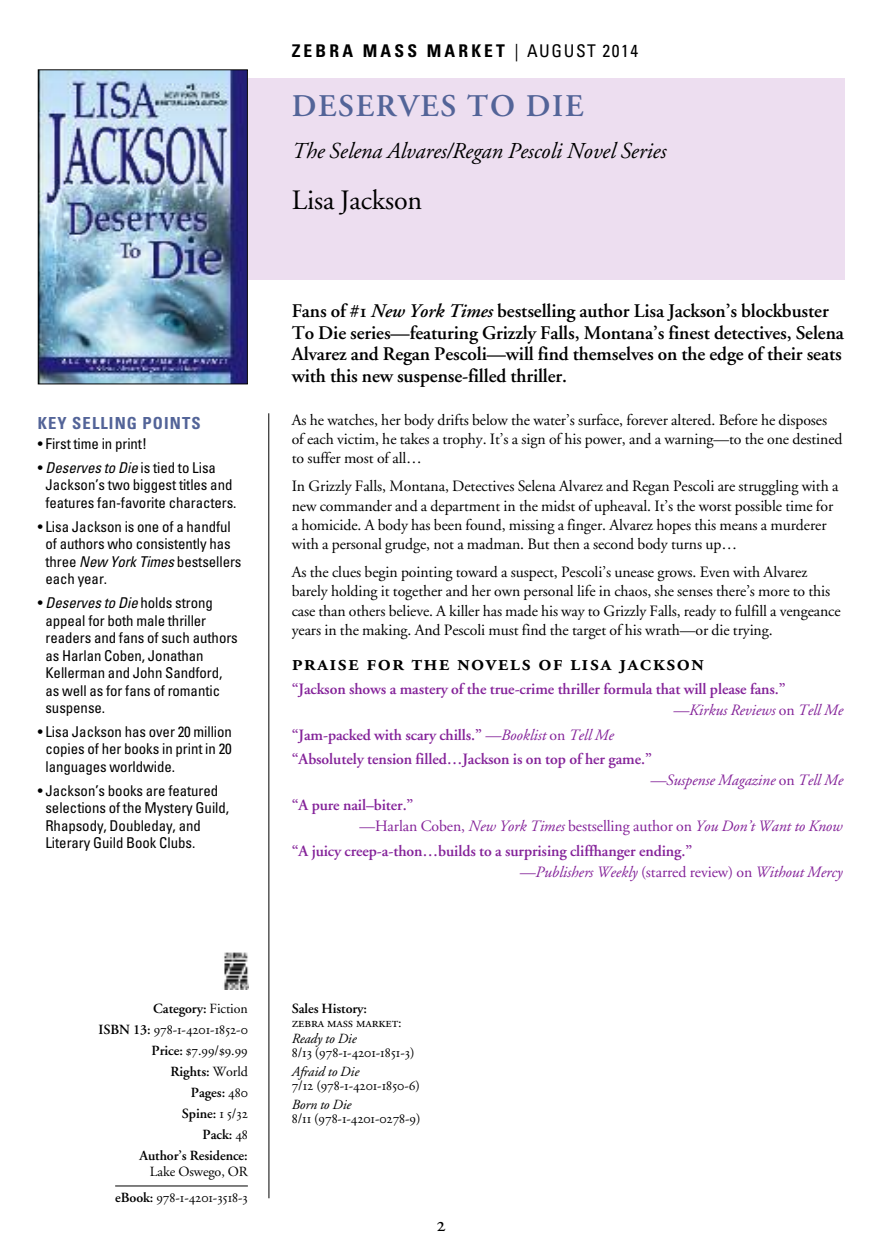
<style>
.page{position:relative;width:882px;height:1260px;background:#fff}
.page>*{position:absolute;margin:0;border:0;box-sizing:border-box;transform-origin:0 0}
.t1{font:600 31.5px "Adobe Garamond";letter-spacing:.055em;color:#536498}
.t2{font:28px "Adobe Garamond";letter-spacing:-.005em;color:#000}
.t3{font:italic 22.75px "Adobe Garamond";letter-spacing:-.005em;color:#000}
.t4{font:22.75px "Adobe Garamond Semibold SC";letter-spacing:.055em;color:#000}
.t5{font:21px "Adobe Garamond Regular SC";color:#000}
.t6{font:600 19.25px/21.9px "Adobe Garamond";letter-spacing:-.005em;color:#000}
.t7{font:700 condensed 17.5px "Univers";letter-spacing:.18em;color:#000}
.t8{font:700 condensed 16.62px "Univers";letter-spacing:.065em;color:#536498}
.t9{font:15.75px/19.2px "Adobe Garamond";letter-spacing:-.005em;color:#000}
.t10{font:600 15.75px/21px "Adobe Garamond";letter-spacing:-.005em;color:#842299}
.t11{font:15.75px/21px "Adobe Garamond";letter-spacing:-.005em;color:#842299}
.t12{font:italic 15.75px "Adobe Garamond";letter-spacing:-.005em;color:#842299}
.t13{font:condensed 14.88px/17.5px "Univers";letter-spacing:-.005em;color:#000}
.t14{font:14px/21px "Adobe Garamond Regular SC";letter-spacing:-.005em;color:#000;text-align:right}
.t15{font:600 14px/21px "Adobe Garamond";letter-spacing:-.005em;color:#000;text-align:right}
.t16{font:italic 14px "Adobe Garamond";letter-spacing:-.005em;color:#000}
.t17{font:14px "Adobe Garamond";letter-spacing:-.005em;color:#000}
.s1{font-style:italic}
.s2{font-weight:400}
.s3{font-family:"Adobe Garamond Semibold SC";font-weight:400}
.s4{font-weight:400;font-style:italic}
.s5{font-style:normal}
.s6{font-weight:600}
.s7{font-family:"Adobe Garamond";font-weight:600}
.s8{font-family:"Adobe Garamond Regular SC";font-weight:400}
</style>
<div class="page">
<div style="left:226px;top:78px;width:618px;height:202px;background:#eddef0"></div>
<hr style="left:268px;top:413px;width:1px;height:785px;background:#000">
<hr style="left:115px;top:1186px;width:133px;height:1px;background:#000">
<img style="left:40px;top:71px;width:206px;height:311px">
<div style="left:38px;top:69px;width:210px;height:315px;border:1px solid #000"></div>
<img style="left:224px;top:952px;width:25px;height:38px">
<p class="t8" style="left:38px;top:417px;width:164px">KEY SELLING POINTS</p>
<p class="t13" style="left:38px;top:436px;width:111px">• First time in print!</p>
<p class="t13" style="left:45px;top:460px;width:193px;text-indent:-8px">• <span class="s1">Deserves to Die</span> is tied to Lisa<br>Jackson’s two biggest titles and features fan-favorite characters.</p>
<p class="t13" style="left:45px;top:519px;width:198px;text-indent:-8px">• Lisa Jackson is one of a handful of authors who consistently has three <span class="s1">New York Times</span> bestsellers each year.</p>
<p class="t13" style="left:45px;top:595px;width:194px;text-indent:-8px">• <span class="s1">Deserves to Die</span> holds strong appeal for both male thriller readers and fans of such authors as Harlan Coben, Jonathan<br>Kellerman and John Sandford, as well as for fans of romantic suspense.</p>
<p class="t13" style="left:45px;top:724px;width:188px;text-align:justify;text-indent:-8px">• Lisa Jackson has over 20 million copies of her books in print in 20 languages worldwide.</p>
<p class="t13" style="left:45px;top:783px;width:185px;text-indent:-8px">• Jackson’s books are featured selections of the Mystery Guild,<br>Rhapsody, Doubleday, and<br>Literary Guild Book Clubs.</p>
<p class="t7" style="left:292px;top:44px;width:348px">ZEBRA MASS MARKET <span class="s2">| AUGUST 2014</span></p>
<h1 class="t1" style="left:292px;top:94px;width:293px">DESERVES TO DIE</h1>
<h3 class="t3" style="left:292px;top:142px;width:376px">The Selena Alvares/Regan Pescoli Novel Series</h3>
<h2 class="t2" style="left:292px;top:188px;width:132px">Lisa Jackson</h2>
<p class="t6" style="left:292px;top:301px;width:554px">Fans of #<span class="s3">1</span> <span class="s1">New York Times</span> bestselling author Lisa Jackson’s blockbuster To Die series—featuring Grizzly Falls, Montana’s finest detectives, Selena Alvarez and Regan Pescoli—will find themselves on the edge of their seats with this new suspense-filled thriller.</p>
<p class="t9" style="left:292px;top:412px;width:552px">As he watches, her body drifts below the water’s surface, forever altered. Before he disposes of each victim, he takes a trophy. It’s a sign of his power, and a warning—to the one destined to suffer most of all…</p>
<p class="t9" style="left:292px;top:478px;width:548px">In Grizzly Falls, Montana, Detectives Selena Alvarez and Regan Pescoli are struggling with a new commander and a department in the midst of upheaval. It’s the worst possible time for a homicide. A body has been found, missing a finger. Alvarez hopes this means a murderer with a personal grudge, not a madman. But then a second body turns up…</p>
<p class="t9" style="left:292px;top:564px;width:550px">As the clues begin pointing toward a suspect, Pescoli’s unease grows. Even with Alvarez barely holding it together and her own personal life in chaos, she senses there’s more to this case than others believe. A killer has made his way to Grizzly Falls, ready to fulfill a vengeance years in the making. And Pescoli must find the target of his wrath—or die trying.</p>
<h3 class="t4" style="left:292px;top:654px;width:414px">praise for the novels of lisa jackson</h3>
<p class="t10" style="left:673px;top:680px;width:171px;text-indent:-382px">“Jackson shows a mastery of the true-crime thriller formula that will please fans.” <span class="s4">—Kirkus Reviews</span> <span class="s2">on</span> <span class="s4">Tell Me</span></p>
<p class="t10" style="left:292px;top:724px;width:362px;line-height:24.5px">“Jam-packed with scary chills.” <span class="s4">—Booklist</span> <span class="s2">on</span> <span class="s4">Tell Me </span>“Absolutely tension filled…Jackson is on top of her game.”</p>
<p class="t12" style="left:650px;top:774px;width:194px">—Suspense Magazine <span class="s5">on</span> Tell Me</p>
<p class="t11" style="left:359px;top:796px;width:485px;text-indent:-68px"><span class="s6">“A pure nail–biter.”<br></span>—Harlan Coben, <span class="s1">New York Times</span> bestselling author on <span class="s1">You Don’t Want to Know</span></p>
<p class="t10" style="left:520px;top:841px;width:324px;text-indent:-228px">“A juicy creep-a-thon…builds to a surprising cliffhanger ending.”<br><span class="s4">—Publishers Weekly</span> <span class="s2">(starred review) on</span> <span class="s4">Without Mercy</span></p>
<p class="t15" style="left:153px;top:999px;width:96px">Category: <span class="s2">Fiction</span></p>
<p class="t14" style="left:99px;top:1020px;width:151px"><span class="s7">ISBN 13:</span> 978-1-4201-1852-0<br><span class="s7">Price:</span> $7.99/$9.99</p>
<p class="t15" style="left:139px;top:1062px;width:110px">Rights: <span class="s2">World<br></span>Pages: <span class="s8">480<br></span>Spine: <span class="s8">1 5/32<br></span>Pack: <span class="s8">48<br></span>Author’s Residence:</p>
<p class="t17" style="left:150px;top:1166px;width:99px">Lake Oswego, OR</p>
<p class="t14" style="left:115px;top:1189px;width:134px"><span class="s7">eBook:</span> 978-1-4201-3518-3</p>
<p class="t15" style="left:292px;top:999px;width:77px">Sales History:</p>
<p class="t14" style="left:292px;top:1013px;width:112px">zebra mass market:</p>
<p class="t16" style="left:292px;top:1033px;width:66px">Ready to Die</p>
<p class="t14" style="left:292px;top:1043px;width:124px">8/13 (978-1-4201-1851-3)</p>
<p class="t16" style="left:292px;top:1066px;width:69px">Afraid to Die</p>
<p class="t14" style="left:292px;top:1076px;width:130px">7/12 (978-1-4201-1850-6)</p>
<p class="t16" style="left:292px;top:1099px;width:61px">Born to Die</p>
<p class="t14" style="left:292px;top:1110px;width:130px">8/11 (978-1-4201-0278-9)</p>
<h3 class="t5" style="left:436px;top:1216px;width:11px">2</h3>
</div>
